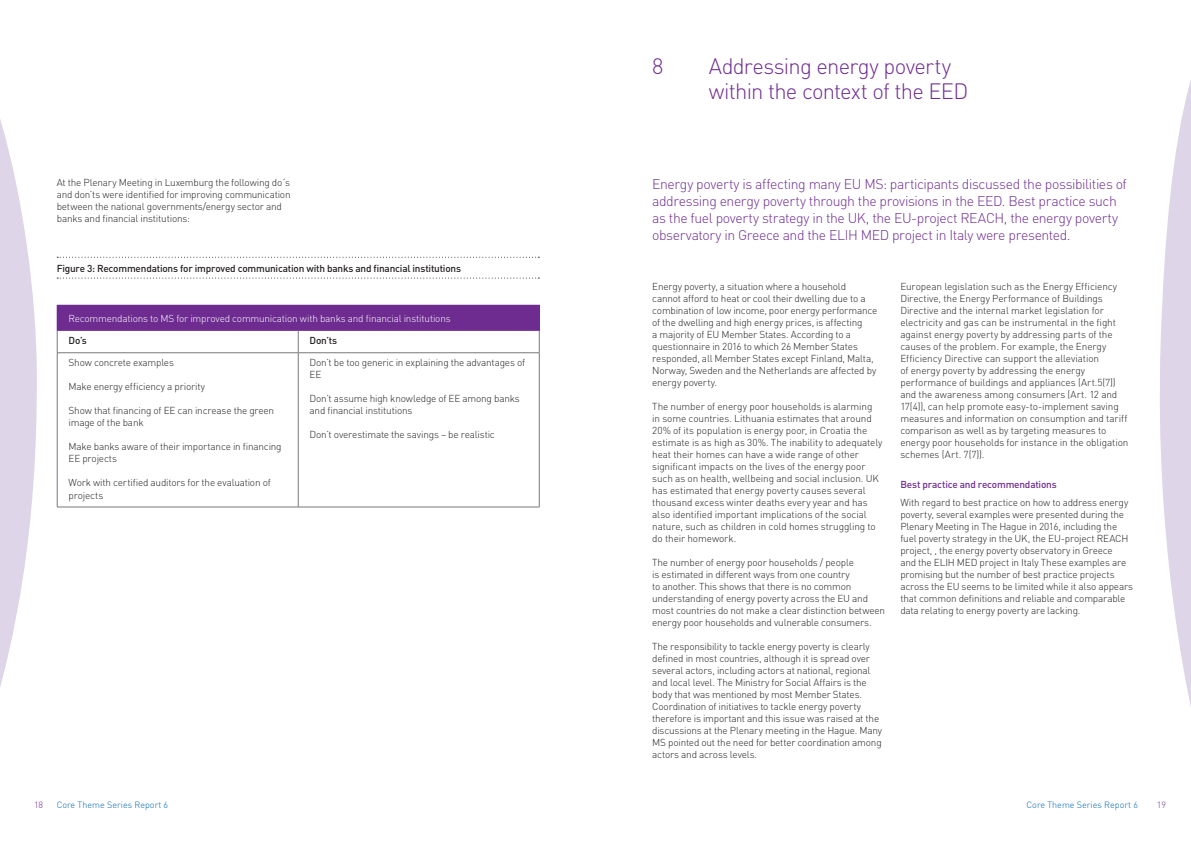
<style>
.page{position:relative;width:1191px;height:842px;background:#fff}
.page>*{position:absolute;margin:0;border:0;box-sizing:border-box;transform-origin:0 0}
.Section_Header{font:300 22px/25px "DIN";letter-spacing:-.035em;color:#6e2c91}
.Intro_text{font:300 14px/16.8px "DIN";letter-spacing:-.03em;color:#6e2c91}
.Body_text{font:300 10px/12px "DIN";letter-spacing:-.015em;color:#231f20}
.Body_text-2{font:500 10px "DIN";letter-spacing:-.02em;color:#231f20}
.t1{font:300 10px "DIN";letter-spacing:-.02em;color:#fff}
.sub_sub_header{font:500 10px "DIN";letter-spacing:-.02em;color:#6e2c91}
.t2{font:300 9px "DIN";color:#0166b3}
.t3{font:300 9px "DIN";color:#6e2c91}
</style>
<div class="page">
<svg style="left:1160px;top:80px;width:31px;height:627px"></svg>
<svg style="left:0;top:119px;width:37px;height:568px"></svg>
<svg style="left:57px;top:257px;width:482px;height:1px"></svg>
<svg style="left:57px;top:278px;width:482px;height:1px"></svg>
<div style="left:57px;top:305px;width:482px;height:25px;background:#6e2c91"></div>
<svg style="left:58px;top:331px;width:481px;height:176px"></svg>
<hr style="left:298px;top:305px;width:242px;height:1px;background:#6e2c91">
<hr style="left:57px;top:330px;width:241px;height:1px;background:#6e2c91">
<hr style="left:298px;top:330px;width:242px;height:1px;background:#6e2c91">
<svg style="left:57px;top:330px;width:1px;height:22px"></svg>
<svg style="left:298px;top:331px;width:1px;height:21px"></svg>
<svg style="left:539px;top:306px;width:1px;height:46px"></svg>
<hr style="left:57px;top:352px;width:241px;height:1px;background:#76787b">
<hr style="left:57px;top:353px;width:1px;height:154px;background:#76787b">
<hr style="left:298px;top:352px;width:241px;height:1px;background:#76787b">
<hr style="left:298px;top:353px;width:1px;height:154px;background:#76787b">
<hr style="left:539px;top:353px;width:1px;height:154px;background:#76787b">
<hr style="left:57px;top:507px;width:241px;height:1px;background:#76787b">
<hr style="left:298px;top:507px;width:241px;height:1px;background:#76787b">
<p class="Body_text" style="left:57px;top:176px;width:235px">At the Plenary Meeting in Luxemburg the following do´s and don’ts were identified for improving communication between the national governments/energy sector and banks and financial institutions:</p>
<p class="Body_text-2" style="left:57px;top:262px;width:406px">Figure 3: Recommendations for improved communication with banks and financial institutions</p>
<p class="t1" style="left:69px;top:312px;width:384px">Recommendations to MS for improved communication with banks and financial institutions</p>
<p class="Body_text-2" style="left:69px;top:334px;width:20px">Do’s</p>
<p class="Body_text-2" style="left:309px;top:334px;width:29px">Don’ts</p>
<p class="Body_text" style="left:69px;top:357px;width:107px">Show concrete examples</p>
<p class="Body_text" style="left:69px;top:381px;width:138px">Make energy efficiency a priority</p>
<p class="Body_text" style="left:69px;top:405px;width:207px">Show that financing of EE can increase the green image of the bank</p>
<p class="Body_text" style="left:69px;top:441px;width:215px">Make banks aware of their importance in financing<br>EE projects</p>
<p class="Body_text" style="left:69px;top:477px;width:204px">Work with certified auditors for the evaluation of projects</p>
<p class="Body_text" style="left:309px;top:357px;width:217px">Don’t be too generic in explaining the advantages of<br>EE</p>
<p class="Body_text" style="left:309px;top:393px;width:212px">Don’t assume high knowledge of EE among banks and financial institutions</p>
<p class="Body_text" style="left:309px;top:429px;width:187px">Don’t overestimate the savings – be realistic</p>
<p class="Section_Header" style="left:652px;top:54px;width:13px">8</p>
<p class="Section_Header" style="left:709px;top:54px;width:261px">Addressing energy poverty within the context of the EED</p>
<p class="Intro_text" style="left:652px;top:176px;width:476px">Energy poverty is affecting many EU MS: participants discussed the possibilities of addressing energy poverty through the provisions in the EED. Best practice such as the fuel poverty strategy in the UK, the EU-project REACH, the energy poverty observatory in Greece and the ELIH MED project in Italy were presented.</p>
<p class="Body_text" style="left:652px;top:280px;width:227px">Energy poverty, a situation where a household cannot afford to heat or cool their dwelling due to a combination of low income, poor energy performance of the dwelling and high energy prices, is affecting<br>a majority of EU Member States. According to a questionnaire in 2016 to which 26 Member States responded, all Member States except Finland, Malta, Norway, Sweden and the Netherlands are affected by energy poverty.</p>
<p class="Body_text" style="left:652px;top:400px;width:232px">The number of energy poor households is alarming in some countries. Lithuania estimates that around 20% of its population is energy poor, in Croatia the estimate is as high as 30%. The inability to adequately heat their homes can have a wide range of other significant impacts on the lives of the energy poor such as on health, wellbeing and social inclusion. UK has estimated that energy poverty causes several thousand excess winter deaths every year and has also identified important implications of the social nature, such as children in cold homes struggling to do their homework.</p>
<p class="Body_text" style="left:652px;top:556px;width:234px">The number of energy poor households / people<br>is estimated in different ways from one country<br>to another. This shows that there is no common understanding of energy poverty across the EU and most countries do not make a clear distinction between energy poor households and vulnerable consumers.</p>
<p class="Body_text" style="left:652px;top:640px;width:231px">The responsibility to tackle energy poverty is clearly defined in most countries, although it is spread over several actors, including actors at national, regional and local level. The Ministry for Social Affairs is the body that was mentioned by most Member States.<br>Coordination of initiatives to tackle energy poverty therefore is important and this issue was raised at the discussions at the Plenary meeting in the Hague. Many MS pointed out the need for better coordination among actors and across levels.</p>
<p class="Body_text" style="left:900px;top:280px;width:230px">European legislation such as the Energy Efficiency Directive, the Energy Performance of Buildings Directive and the internal market legislation for electricity and gas can be instrumental in the fight against energy poverty by addressing parts of the causes of the problem. For example, the Energy Efficiency Directive can support the alleviation<br>of energy poverty by addressing the energy performance of buildings and appliances (Art.5(7)) and the awareness among consumers (Art. 12 and 17(4)), can help promote easy-to-implement saving measures and information on consumption and tariff comparison as well as by targeting measures to energy poor households for instance in the obligation schemes (Art. 7(7)).</p>
<p class="sub_sub_header" style="left:900px;top:478px;width:158px">Best practice and recommendations</p>
<p class="Body_text" style="left:900px;top:496px;width:234px">With regard to best practice on how to address energy poverty, several examples were presented during the Plenary Meeting in The Hague in 2016, including the fuel poverty strategy in the UK, the EU-project REACH project, , the energy poverty observatory in Greece<br>and the ELIH MED project in Italy These examples are promising but the number of best practice projects across the EU seems to be limited while it also appears that common definitions and reliable and comparable data relating to energy poverty are lacking.</p>
<p class="t3" style="left:34px;top:799px;width:11px">18</p>
<p class="t2" style="left:57px;top:799px;width:113px">Core Theme Series Report 6</p>
<p class="t2" style="left:1026px;top:799px;width:113px">Core Theme Series Report 6</p>
<p class="t3" style="left:1157px;top:799px;width:11px">19</p>
</div>
